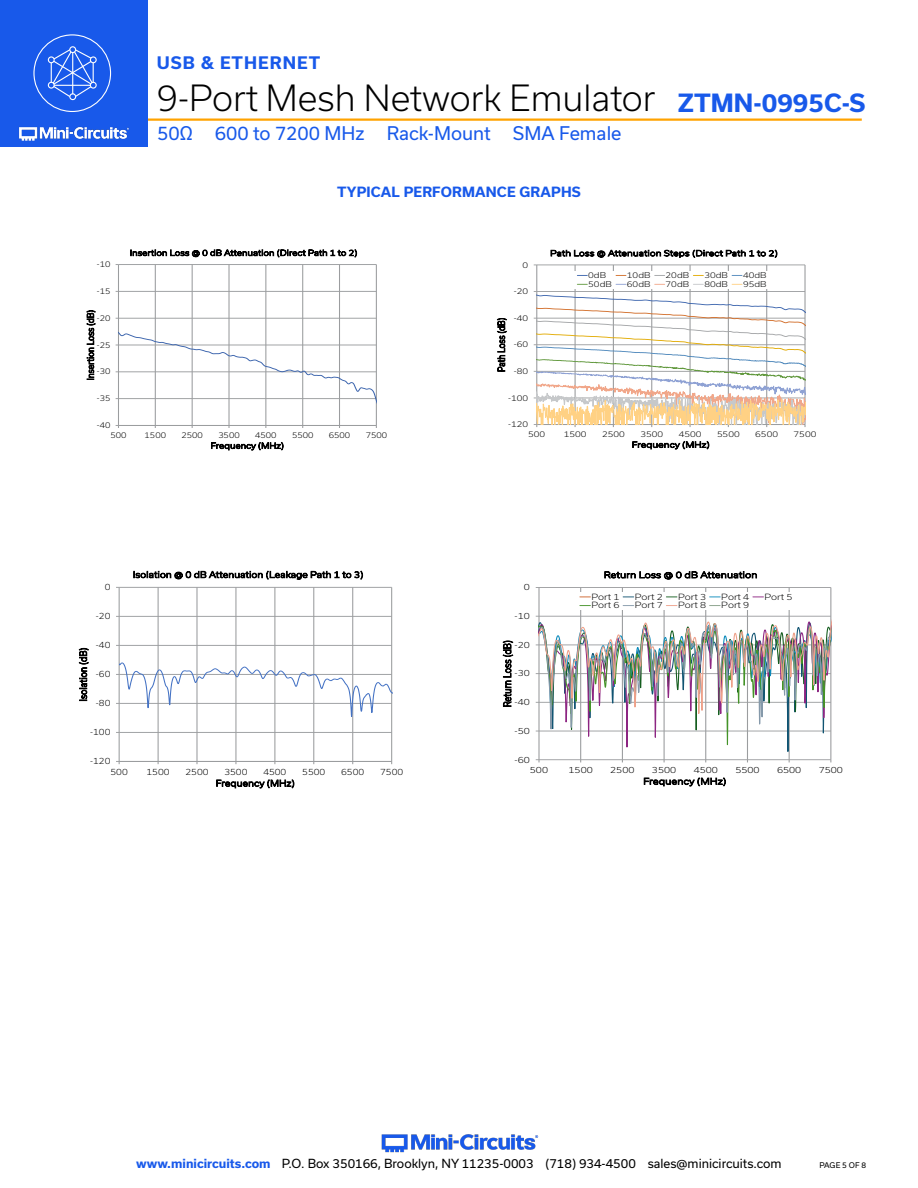
<style>
.page{position:relative;width:918px;height:1188px;background:#fff}
.page>*{position:absolute;margin:0;border:0;box-sizing:border-box;transform-origin:0 0}
.t1{font:300 34.5px "Usual";color:#000}
.t2{font:700 24px "Usual";color:#1859ea}
.t3{font:18px "Usual";color:#1859ea}
.t4{font:700 16.5px "Usual";letter-spacing:.065em;color:#1859ea}
.Blue_Headers{font:700 13.5px "Usual";letter-spacing:.015em;color:#1859ea}
.t5{font:12px "Usual";color:#000}
.t6{font:300 9.9px "Usual";letter-spacing:.025em;color:#000;scale:.83 1}
.t7{font:300 9.3px "Usual";letter-spacing:.025em;color:#000;scale:.89 1}
.t8{font:300 9.3px "Usual";letter-spacing:.025em;color:#000;scale:.82 1}
.t9{font:300 8.7px "Usual";letter-spacing:.025em;color:#000;scale:.88 1}
.t10{font:300 8.25px "Usual";letter-spacing:.005em;color:#000;scale:1.2 1}
.t11{font:300 8.25px "Usual";letter-spacing:.025em;color:#000;scale:1.13 1}
.t12{font:300 8.25px "Usual";letter-spacing:.005em;color:#000;scale:1.13 1}
.t13{font:300 8.25px "Usual";letter-spacing:.025em;color:#000;scale:1.2 1}
.t14{font:300 7.65px "Usual";letter-spacing:.005em;color:#000;scale:1.21 1}
.t15{font:300 7.65px "Usual";letter-spacing:.025em;color:#000;scale:1.14 1}
.t16{font:300 7.65px "Usual";letter-spacing:.025em;color:#000;scale:1.21 1}
.t17{font:300 7.65px "Usual";letter-spacing:.005em;color:#000;scale:1.14 1}
.t18{font:7.5px "Usual";color:#000}
.s1{font-weight:700;color:#1859ea}
</style>
<div class="page">
<hr style="left:129px;top:118px;width:733px;height:3px;background:#ffa300">
<div style="left:0;top:0;width:147px;height:147px;background:#1859ea"></div>
<hr style="left:917px;top:0;width:1px;height:147px;background:#1859ea">
<img style="left:19px;top:126px;width:110px;height:15px">
<img style="left:381px;top:1134px;width:158px;height:19px">
<div style="left:33px;top:34px;width:78px;height:78px;border:1px solid #fff;border-radius:50%"></div>
<div style="left:69px;top:46px;width:7px;height:7px;border:1px solid #fff;border-radius:50%"></div>
<div style="left:69px;top:93px;width:7px;height:7px;border:1px solid #fff;border-radius:50%"></div>
<div style="left:90px;top:56px;width:7px;height:7px;border:1px solid #fff;border-radius:50%"></div>
<div style="left:90px;top:82px;width:7px;height:7px;border:1px solid #fff;border-radius:50%"></div>
<svg style="left:48px;top:47px;width:48px;height:51px"></svg>
<div style="left:48px;top:82px;width:7px;height:7px;border:1px solid #fff;border-radius:50%"></div>
<svg style="left:115px;top:264px;width:262px;height:164px"></svg>
<svg style="left:116px;top:586px;width:277px;height:179px"></svg>
<svg style="left:533px;top:264px;width:273px;height:163px"></svg>
<img style="left:535px;top:587px;width:297px;height:176px">
<h3 class="t4" style="left:157px;top:54px;width:165px">USB &amp; ETHERNET</h3>
<h1 class="t1" style="left:157px;top:78px;width:500px">9-Port Mesh Network Emulator</h1>
<h3 class="t3" style="left:157px;top:123px;width:466px">50Ω 600 to 7200 MHz Rack-Mount SMA Female</h3>
<p class="Blue_Headers" style="left:337px;top:184px;width:245px">TYPICAL PERFORMANCE GRAPHS</p>
<h2 class="t2" style="left:678px;top:89px;width:189px">ZTMN-0995C-S</h2>
<p class="t17" style="left:97px;top:260px;width:13px">-10</p>
<p class="t17" style="left:97px;top:287px;width:13px">-15</p>
<p class="t15" style="left:130px;top:248px;width:201px">Insertion Loss @ 0 dB Attenuation (Direct Path 1 to 2)</p>
<p class="t14" style="left:523px;top:260px;width:6px">0</p>
<p class="t14" style="left:514px;top:287px;width:13px">-20</p>
<p class="t16" style="left:550px;top:249px;width:189px">Path Loss @ Attenuation Steps (Direct Path 1 to 2)</p>
<p class="t14" style="left:588px;top:271px;width:16px">0dB</p>
<p class="t14" style="left:627px;top:271px;width:21px">10dB</p>
<p class="t14" style="left:666px;top:271px;width:21px">20dB</p>
<p class="t14" style="left:704px;top:271px;width:21px">30dB</p>
<p class="t14" style="left:743px;top:271px;width:21px">40dB</p>
<p class="t14" style="left:588px;top:280px;width:21px">50dB</p>
<p class="t14" style="left:627px;top:280px;width:21px">60dB</p>
<p class="t14" style="left:666px;top:280px;width:21px">70dB</p>
<p class="t14" style="left:704px;top:280px;width:21px">80dB</p>
<p class="t14" style="left:743px;top:280px;width:21px">95dB</p>
<p class="t9" style="left:86px;top:380px;width:81px;rotate:-90deg">Insertion Loss (dB)</p>
<p class="t17" style="left:97px;top:314px;width:13px">-20</p>
<p class="t17" style="left:97px;top:340px;width:13px">-25</p>
<p class="t17" style="left:97px;top:367px;width:13px">-30</p>
<p class="t14" style="left:514px;top:314px;width:13px">-40</p>
<p class="t8" style="left:496px;top:372px;width:67px;rotate:-90deg">Path Loss (dB)</p>
<p class="t14" style="left:514px;top:340px;width:13px">-60</p>
<p class="t14" style="left:514px;top:367px;width:13px">-80</p>
<p class="t17" style="left:97px;top:394px;width:13px">-35</p>
<p class="t14" style="left:508px;top:393px;width:18px">-100</p>
<p class="t17" style="left:97px;top:421px;width:13px">-40</p>
<p class="t14" style="left:508px;top:420px;width:18px">-120</p>
<p class="t17" style="left:110px;top:431px;width:16px">500</p>
<p class="t17" style="left:145px;top:431px;width:20px">1500</p>
<p class="t17" style="left:181px;top:431px;width:20px">2500</p>
<p class="t17" style="left:218px;top:431px;width:20px">3500</p>
<p class="t17" style="left:255px;top:431px;width:20px">4500</p>
<p class="t17" style="left:292px;top:431px;width:20px">5500</p>
<p class="t17" style="left:329px;top:431px;width:20px">6500</p>
<p class="t17" style="left:366px;top:431px;width:20px">7500</p>
<p class="t14" style="left:528px;top:430px;width:16px">500</p>
<p class="t14" style="left:564px;top:430px;width:20px">1500</p>
<p class="t14" style="left:602px;top:430px;width:20px">2500</p>
<p class="t14" style="left:640px;top:430px;width:20px">3500</p>
<p class="t14" style="left:679px;top:430px;width:20px">4500</p>
<p class="t14" style="left:717px;top:430px;width:20px">5500</p>
<p class="t14" style="left:755px;top:430px;width:20px">6500</p>
<p class="t14" style="left:794px;top:430px;width:20px">7500</p>
<p class="t15" style="left:211px;top:441px;width:66px">Frequency (MHz)</p>
<p class="t16" style="left:632px;top:440px;width:66px">Frequency (MHz)</p>
<p class="t12" style="left:105px;top:582px;width:7px">0</p>
<p class="t11" style="left:133px;top:570px;width:205px">Isolation @ 0 dB Attenuation (Leakage Path 1 to 3)</p>
<p class="t10" style="left:524px;top:583px;width:7px">0</p>
<p class="t13" style="left:604px;top:570px;width:129px">Return Loss @ 0 dB Attenuation</p>
<p class="t10" style="left:592px;top:592px;width:25px">Port 1</p>
<p class="t10" style="left:635px;top:592px;width:25px">Port 2</p>
<p class="t10" style="left:678px;top:592px;width:25px">Port 3</p>
<p class="t10" style="left:721px;top:592px;width:25px">Port 4</p>
<p class="t10" style="left:765px;top:592px;width:25px">Port 5</p>
<p class="t10" style="left:592px;top:601px;width:25px">Port 6</p>
<p class="t10" style="left:635px;top:601px;width:25px">Port 7</p>
<p class="t10" style="left:678px;top:601px;width:25px">Port 8</p>
<p class="t10" style="left:721px;top:601px;width:25px">Port 9</p>
<p class="t12" style="left:96px;top:611px;width:14px">-20</p>
<p class="t10" style="left:515px;top:611px;width:14px">-10</p>
<p class="t7" style="left:78px;top:701px;width:62px;rotate:-90deg">Isolation (dB)</p>
<p class="t12" style="left:96px;top:640px;width:14px">-40</p>
<p class="t12" style="left:96px;top:669px;width:14px">-60</p>
<p class="t12" style="left:96px;top:698px;width:14px">-80</p>
<p class="t6" style="left:502px;top:707px;width:82px;rotate:-90deg">Return Loss (dB)</p>
<p class="t10" style="left:515px;top:640px;width:14px">-20</p>
<p class="t10" style="left:515px;top:669px;width:14px">-30</p>
<p class="t10" style="left:515px;top:697px;width:14px">-40</p>
<p class="t12" style="left:90px;top:727px;width:19px">-100</p>
<p class="t10" style="left:515px;top:726px;width:14px">-50</p>
<p class="t12" style="left:90px;top:756px;width:19px">-120</p>
<p class="t10" style="left:515px;top:755px;width:14px">-60</p>
<p class="t12" style="left:111px;top:767px;width:17px">500</p>
<p class="t12" style="left:147px;top:767px;width:22px">1500</p>
<p class="t12" style="left:186px;top:767px;width:22px">2500</p>
<p class="t12" style="left:224px;top:767px;width:22px">3500</p>
<p class="t12" style="left:263px;top:767px;width:22px">4500</p>
<p class="t12" style="left:302px;top:767px;width:22px">5500</p>
<p class="t12" style="left:341px;top:767px;width:22px">6500</p>
<p class="t12" style="left:380px;top:767px;width:22px">7500</p>
<p class="t10" style="left:530px;top:765px;width:17px">500</p>
<p class="t10" style="left:569px;top:765px;width:22px">1500</p>
<p class="t10" style="left:610px;top:765px;width:22px">2500</p>
<p class="t10" style="left:652px;top:765px;width:22px">3500</p>
<p class="t10" style="left:694px;top:765px;width:22px">4500</p>
<p class="t10" style="left:735px;top:765px;width:22px">5500</p>
<p class="t10" style="left:777px;top:765px;width:22px">6500</p>
<p class="t10" style="left:819px;top:765px;width:22px">7500</p>
<p class="t11" style="left:216px;top:779px;width:71px">Frequency (MHz)</p>
<p class="t13" style="left:643px;top:777px;width:70px">Frequency (MHz)</p>
<h3 class="t5" style="left:136px;top:1157px;width:647px"><span class="s1">www.minicircuits.com</span> P.O. Box 350166, Brooklyn, NY 11235-0003 (718) 934-4500 sales@minicircuits.com</h3>
<p class="t18" style="left:819px;top:1161px;width:48px">PAGE 5 OF 8</p>
</div>
